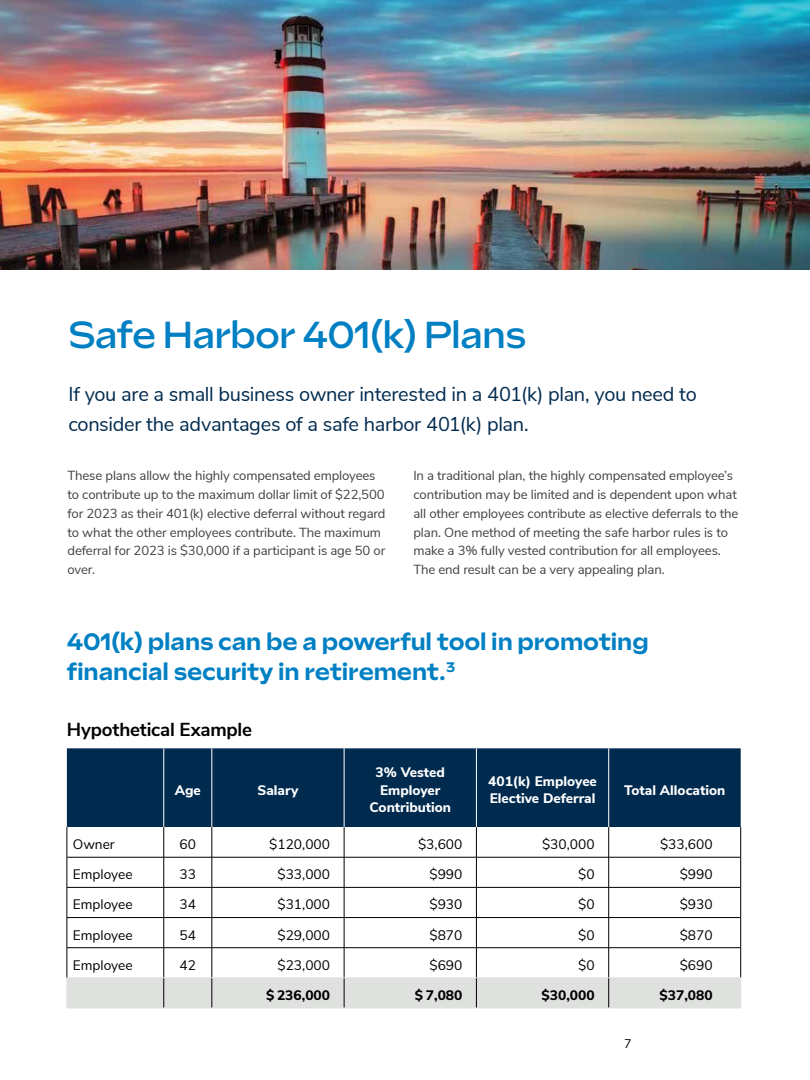
<style>
.page{position:relative;width:810px;height:1080px;background:#fff}
.page>*{position:absolute;margin:0;border:0;box-sizing:border-box;transform-origin:0 0}
.t1{font:300 37.5px "Sculpin Var Roman";letter-spacing:-.025em;color:#0080c3}
.t2{font:300 23.75px/30px "Sculpin Var Roman";letter-spacing:-.005em;color:#0080c3}
.t3{font:20px/30px "Nunito Sans";letter-spacing:-.015em;color:#002a4e}
.t4{font:700 18.75px "Nunito Sans";letter-spacing:-.01em;color:#000}
.t5{font:13.75px "Nunito Sans";color:#000}
.t6{font:800 13.75px/17.5px "Nunito Sans";color:#fff;text-align:center}
.t7{font:800 13.75px "Nunito Sans";color:#000}
.t8{font:13.12px/18.8px "Nunito Sans";letter-spacing:-.01em;color:#414042}
.t9{font:12.5px "Nunito Sans";color:#000}
</style>
<div class="page">
<div style="left:67px;top:748px;width:674px;height:79px;background:#002a4e"></div>
<svg style="left:68px;top:827px;width:672px;height:151px"></svg>
<div style="left:68px;top:979px;width:672px;height:29px;background:#dfe1df"></div>
<hr style="left:163px;top:748px;width:1px;height:79px;background:#fff">
<hr style="left:212px;top:748px;width:1px;height:79px;background:#fff">
<hr style="left:344px;top:748px;width:1px;height:79px;background:#fff">
<hr style="left:476px;top:748px;width:1px;height:79px;background:#fff">
<hr style="left:608px;top:748px;width:1px;height:79px;background:#fff">
<hr style="left:67px;top:827px;width:1px;height:30px;background:#000">
<hr style="left:164px;top:827px;width:1px;height:30px;background:#000">
<hr style="left:212px;top:827px;width:1px;height:30px;background:#000">
<hr style="left:344px;top:827px;width:1px;height:30px;background:#000">
<hr style="left:476px;top:827px;width:1px;height:30px;background:#000">
<hr style="left:609px;top:827px;width:1px;height:30px;background:#000">
<hr style="left:740px;top:827px;width:1px;height:30px;background:#000">
<hr style="left:67px;top:857px;width:97px;height:1px;background:#000">
<hr style="left:67px;top:857px;width:1px;height:30px;background:#000">
<hr style="left:164px;top:857px;width:48px;height:1px;background:#000">
<hr style="left:164px;top:857px;width:1px;height:30px;background:#000">
<hr style="left:212px;top:857px;width:132px;height:1px;background:#000">
<hr style="left:212px;top:857px;width:1px;height:30px;background:#000">
<hr style="left:344px;top:857px;width:132px;height:1px;background:#000">
<hr style="left:344px;top:857px;width:1px;height:30px;background:#000">
<hr style="left:476px;top:857px;width:133px;height:1px;background:#000">
<hr style="left:476px;top:857px;width:1px;height:30px;background:#000">
<hr style="left:609px;top:857px;width:132px;height:1px;background:#000">
<hr style="left:609px;top:857px;width:1px;height:30px;background:#000">
<hr style="left:740px;top:857px;width:1px;height:30px;background:#000">
<hr style="left:67px;top:887px;width:97px;height:1px;background:#000">
<svg style="left:67px;top:888px;width:1px;height:29px"></svg>
<hr style="left:164px;top:887px;width:48px;height:1px;background:#000">
<svg style="left:164px;top:888px;width:1px;height:29px"></svg>
<hr style="left:212px;top:887px;width:132px;height:1px;background:#000">
<svg style="left:212px;top:888px;width:1px;height:29px"></svg>
<hr style="left:344px;top:887px;width:132px;height:1px;background:#000">
<svg style="left:344px;top:888px;width:1px;height:29px"></svg>
<hr style="left:476px;top:887px;width:133px;height:1px;background:#000">
<svg style="left:476px;top:888px;width:1px;height:29px"></svg>
<hr style="left:609px;top:887px;width:132px;height:1px;background:#000">
<svg style="left:609px;top:888px;width:1px;height:29px"></svg>
<svg style="left:740px;top:888px;width:1px;height:29px"></svg>
<hr style="left:67px;top:917px;width:97px;height:1px;background:#000">
<hr style="left:67px;top:918px;width:1px;height:30px;background:#000">
<hr style="left:164px;top:917px;width:48px;height:1px;background:#000">
<hr style="left:164px;top:918px;width:1px;height:30px;background:#000">
<hr style="left:212px;top:917px;width:132px;height:1px;background:#000">
<hr style="left:212px;top:918px;width:1px;height:30px;background:#000">
<hr style="left:344px;top:917px;width:132px;height:1px;background:#000">
<hr style="left:344px;top:918px;width:1px;height:30px;background:#000">
<hr style="left:476px;top:917px;width:133px;height:1px;background:#000">
<hr style="left:476px;top:918px;width:1px;height:30px;background:#000">
<hr style="left:609px;top:917px;width:132px;height:1px;background:#000">
<hr style="left:609px;top:918px;width:1px;height:30px;background:#000">
<hr style="left:740px;top:918px;width:1px;height:30px;background:#000">
<hr style="left:67px;top:947px;width:97px;height:1px;background:#000">
<hr style="left:67px;top:948px;width:1px;height:30px;background:#000">
<hr style="left:164px;top:947px;width:48px;height:1px;background:#000">
<hr style="left:164px;top:948px;width:1px;height:30px;background:#000">
<hr style="left:212px;top:947px;width:132px;height:1px;background:#000">
<hr style="left:212px;top:948px;width:1px;height:30px;background:#000">
<hr style="left:344px;top:947px;width:132px;height:1px;background:#000">
<hr style="left:344px;top:948px;width:1px;height:30px;background:#000">
<hr style="left:476px;top:947px;width:133px;height:1px;background:#000">
<hr style="left:476px;top:948px;width:1px;height:30px;background:#000">
<hr style="left:609px;top:947px;width:132px;height:1px;background:#000">
<hr style="left:609px;top:948px;width:1px;height:30px;background:#000">
<hr style="left:740px;top:948px;width:1px;height:30px;background:#000">
<hr style="left:164px;top:978px;width:1px;height:30px;background:#000">
<hr style="left:212px;top:978px;width:1px;height:30px;background:#000">
<hr style="left:344px;top:978px;width:1px;height:30px;background:#000">
<hr style="left:476px;top:978px;width:1px;height:30px;background:#000">
<hr style="left:609px;top:978px;width:1px;height:30px;background:#000">
<hr style="left:67px;top:978px;width:97px;height:1px;background:#dfe1df">
<hr style="left:67px;top:978px;width:1px;height:30px;background:#dfe1df">
<hr style="left:164px;top:978px;width:48px;height:1px;background:#dfe1df">
<hr style="left:212px;top:978px;width:132px;height:1px;background:#dfe1df">
<hr style="left:344px;top:978px;width:132px;height:1px;background:#dfe1df">
<hr style="left:476px;top:978px;width:133px;height:1px;background:#dfe1df">
<hr style="left:609px;top:978px;width:132px;height:1px;background:#dfe1df">
<hr style="left:740px;top:978px;width:1px;height:30px;background:#dfe1df">
<hr style="left:67px;top:1008px;width:97px;height:1px;background:#dfe1df">
<hr style="left:164px;top:1008px;width:48px;height:1px;background:#dfe1df">
<hr style="left:212px;top:1008px;width:132px;height:1px;background:#dfe1df">
<hr style="left:344px;top:1008px;width:132px;height:1px;background:#dfe1df">
<hr style="left:476px;top:1008px;width:133px;height:1px;background:#dfe1df">
<hr style="left:609px;top:1008px;width:132px;height:1px;background:#dfe1df">
<img style="left:0;top:0;width:810px;height:270px">
<h1 class="t1" style="left:68px;top:314px;width:459px">Safe Harbor 401(k) Plans</h1>
<h3 class="t3" style="left:68px;top:378px;width:630px">If you are a small business owner interested in a 401(k) plan, you need to consider the advantages of a safe harbor 401(k) plan.</h3>
<p class="t8" style="left:68px;top:466px;width:320px">These plans allow the highly compensated employees to contribute up to the maximum dollar limit of $22,500 for 2023 as their 401(k) elective deferral without regard to what the other employees contribute. The maximum deferral for 2023 is $30,000 if a participant is age 50 or over.</p>
<p class="t8" style="left:413px;top:466px;width:326px">In a traditional plan, the highly compensated employee’s contribution may be limited and is dependent upon what all other employees contribute as elective deferrals to the plan. One method of meeting the safe harbor rules is to make a 3% fully vested contribution for all employees.<br>The end result can be a very appealing plan.</p>
<h2 class="t2" style="left:67px;top:627px;width:584px">401(k) plans can be a powerful tool in promoting financial security in retirement.<sup>3</sup></h2>
<h3 class="t4" style="left:67px;top:715px;width:187px">Hypothetical Example</h3>
<p class="t6" style="left:175px;top:780px;width:28px">Age</p>
<p class="t6" style="left:258px;top:780px;width:42px">Salary</p>
<p class="t6" style="left:369px;top:763px;width:83px">3% Vested<br>Employer<br>Contribution</p>
<p class="t6" style="left:488px;top:772px;width:110px;text-align:left">401(k) Employee<br>Elective Deferral</p>
<p class="t6" style="left:624px;top:780px;width:103px">Total Allocation</p>
<p class="t5" style="left:73px;top:834px;width:43px">Owner</p>
<p class="t5" style="left:180px;top:834px;width:18px">60</p>
<p class="t5" style="left:269px;top:834px;width:62px">$120,000</p>
<p class="t5" style="left:418px;top:834px;width:46px">$3,600</p>
<p class="t5" style="left:542px;top:834px;width:54px">$30,000</p>
<p class="t5" style="left:660px;top:834px;width:54px">$33,600</p>
<p class="t5" style="left:73px;top:864px;width:61px">Employee</p>
<p class="t5" style="left:180px;top:864px;width:18px">33</p>
<p class="t5" style="left:277px;top:864px;width:54px">$33,000</p>
<p class="t5" style="left:429px;top:864px;width:34px">$990</p>
<p class="t5" style="left:578px;top:864px;width:18px">$0</p>
<p class="t5" style="left:680px;top:864px;width:34px">$990</p>
<p class="t5" style="left:73px;top:895px;width:61px">Employee</p>
<p class="t5" style="left:180px;top:895px;width:18px">34</p>
<p class="t5" style="left:277px;top:895px;width:54px">$31,000</p>
<p class="t5" style="left:429px;top:895px;width:34px">$930</p>
<p class="t5" style="left:578px;top:895px;width:18px">$0</p>
<p class="t5" style="left:680px;top:895px;width:34px">$930</p>
<p class="t5" style="left:73px;top:925px;width:61px">Employee</p>
<p class="t5" style="left:180px;top:925px;width:18px">54</p>
<p class="t5" style="left:277px;top:925px;width:54px">$29,000</p>
<p class="t5" style="left:429px;top:925px;width:34px">$870</p>
<p class="t5" style="left:578px;top:925px;width:18px">$0</p>
<p class="t5" style="left:680px;top:925px;width:34px">$870</p>
<p class="t5" style="left:73px;top:955px;width:61px">Employee</p>
<p class="t5" style="left:180px;top:955px;width:18px">42</p>
<p class="t5" style="left:277px;top:955px;width:54px">$23,000</p>
<p class="t5" style="left:429px;top:955px;width:34px">$690</p>
<p class="t5" style="left:578px;top:955px;width:18px">$0</p>
<p class="t5" style="left:680px;top:955px;width:34px">$690</p>
<p class="t7" style="left:266px;top:985px;width:66px">$ 236,000</p>
<p class="t7" style="left:415px;top:985px;width:49px">$ 7,080</p>
<p class="t7" style="left:542px;top:985px;width:55px">$30,000</p>
<p class="t7" style="left:660px;top:985px;width:55px">$37,080</p>
<p class="t9" style="left:624px;top:1034px;width:9px">7</p>
</div>
